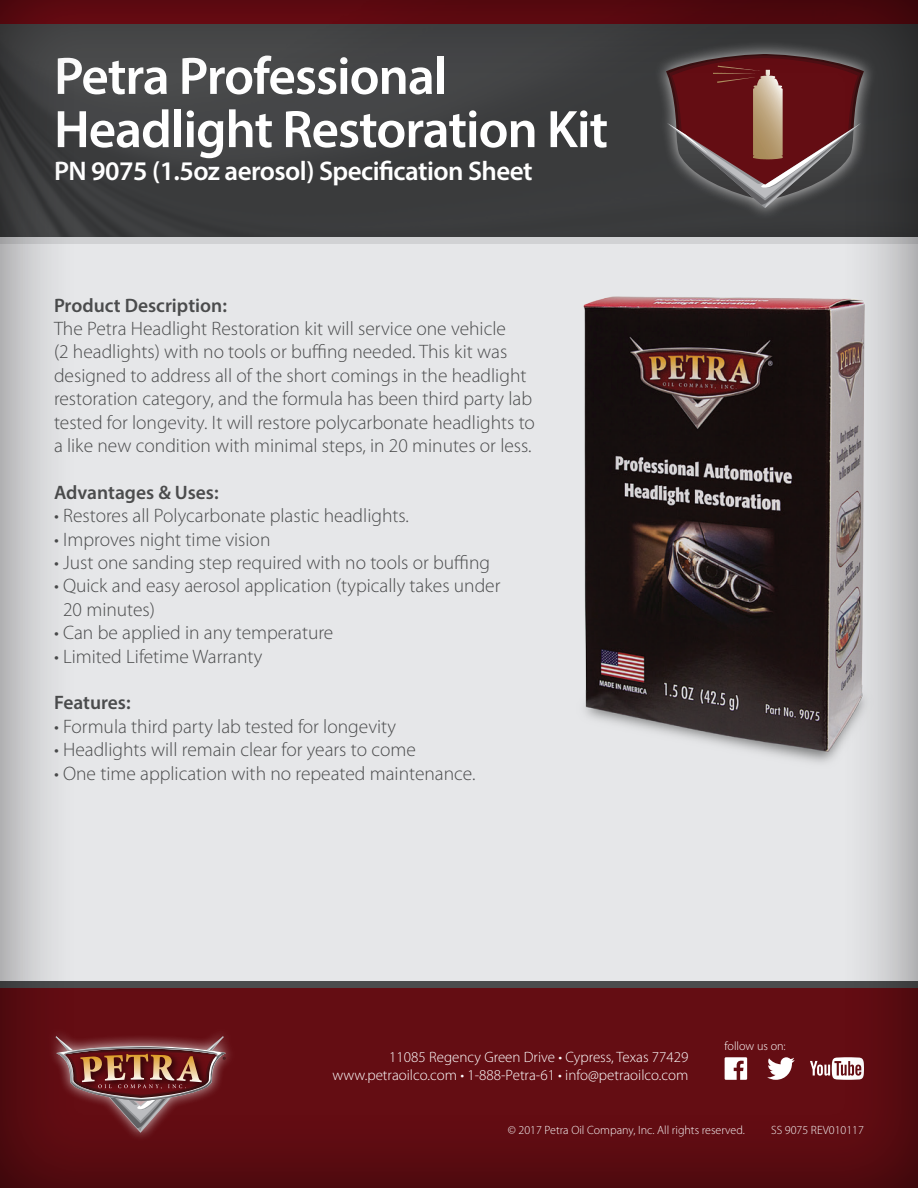
<style>
.page{position:relative;width:918px;height:1188px;background:#fff}
.page>*{position:absolute;margin:0;border:0;box-sizing:border-box;transform-origin:0 0}
.t1{font:600 53.25px/53.2px "Myriad Pro";letter-spacing:-.02em;color:#fff}
.t2{font:600 27px "Myriad Pro";letter-spacing:-.02em;color:#fff}
.t3{font:300 19.5px/23.4px "Myriad Pro";color:#4b4c4d}
.t4{font:600 19.5px "Myriad Pro";color:#4b4c4d}
.t5{font:300 15px/18px "Myriad Pro";color:#fff;text-align:right}
.t6{font:300 12.15px "Myriad Pro";color:#fff}
.t7{font:300 12px "Myriad Pro";color:#fff}
</style>
<div class="page">
<div style="left:0;top:0;width:918px;height:1188px;background:#231f20;opacity:.75"></div>
<h1 class="t1" style="left:54px;top:48px;width:556px">Petra Professional<br>Headlight Restoration Kit</h1>
<h2 class="t2" style="left:54px;top:153px;width:480px">PN 9075 (1.5oz aerosol) Specification Sheet</h2>
<p class="t4" style="left:54px;top:293px;width:174px">Product Description:</p>
<p class="t3" style="left:54px;top:317px;width:482px">The Petra Headlight Restoration kit will service one vehicle<br>(2 headlights) with no tools or buffing needed. This kit was designed to address all of the short comings in the headlight restoration category, and the formula has been third party lab tested for longevity. It will restore polycarbonate headlights to a like new condition with minimal steps, in 20 minutes or less.</p>
<p class="t4" style="left:54px;top:480px;width:166px">Advantages &amp; Uses:</p>
<p class="t3" style="left:54px;top:504px;width:356px">• Restores all Polycarbonate plastic headlights.</p>
<p class="t3" style="left:54px;top:527px;width:218px">• Improves night time vision</p>
<p class="t3" style="left:54px;top:551px;width:438px">• Just one sanding step required with no tools or buffing</p>
<p class="t3" style="left:63px;top:574px;width:439px;text-indent:-9px">• Quick and easy aerosol application (typically takes under<br>20 minutes)</p>
<p class="t3" style="left:54px;top:621px;width:281px">• Can be applied in any temperature</p>
<p class="t3" style="left:54px;top:644px;width:210px">• Limited Lifetime Warranty</p>
<p class="t4" style="left:54px;top:690px;width:78px">Features:</p>
<p class="t3" style="left:54px;top:714px;width:344px">• Formula third party lab tested for longevity</p>
<p class="t3" style="left:54px;top:738px;width:363px">• Headlights will remain clear for years to come</p>
<p class="t3" style="left:54px;top:761px;width:423px">• One time application with no repeated maintenance.</p>
<p class="t5" style="left:333px;top:1048px;width:357px">11085 Regency Green Drive • Cypress, Texas 77429 www.petraoilco.com • 1-888-Petra-61 • info@petraoilco.com</p>
<p class="t6" style="left:725px;top:1039px;width:63px">follow us on:</p>
<p class="t7" style="left:508px;top:1123px;width:239px">© 2017 Petra Oil Company, Inc. All rights reserved.</p>
<p class="t7" style="left:771px;top:1123px;width:94px">SS 9075 REV010117</p>
</div>
